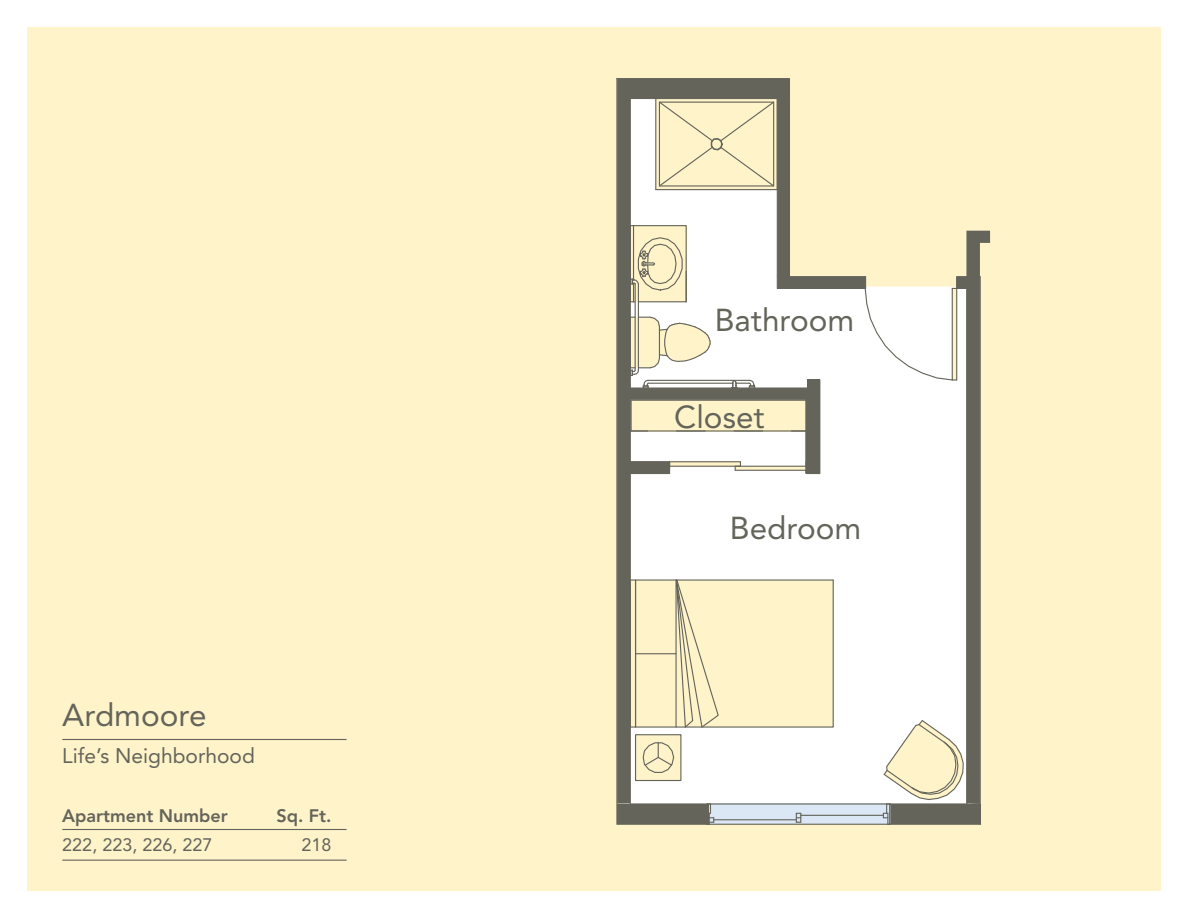
<style>
.page{position:relative;width:1188px;height:918px;background:#fff}
.page>*{position:absolute;margin:0;border:0;box-sizing:border-box;transform-origin:0 0}
.t1{font:31.5px "Avenir";color:#64645a}
.t2{font:21px "Avenir";color:#64645a}
.t3{font:800 18px "Avenir";color:#64645a}
.t4{font:18px "Avenir";color:#64645a}
</style>
<div class="page">
<div style="left:27px;top:27px;width:1134px;height:864px;background:#fff3ca"></div>
<svg style="left:617px;top:188px;width:247px;height:616px;background:#ebebe6"></svg>
<div style="left:617px;top:804px;width:363px;height:20px;background:#64645a"></div>
<svg style="left:671px;top:462px;width:64px;height:4px"></svg>
<hr style="left:735px;top:467px;width:70px;height:3px;background:#fff3ca">
<div style="left:630px;top:400px;width:175px;height:31px;background:#fff3ca"></div>
<div style="left:635px;top:735px;width:46px;height:46px;background:#fff3ca"></div>
<div style="left:709px;top:804px;width:182px;height:20px;background:#dbe7f4"></div>
<hr style="left:630px;top:803px;width:77px;height:2px;background:#64645a">
<hr style="left:707px;top:803px;width:183px;height:2px;background:#64645a">
<hr style="left:617px;top:824px;width:273px;height:1px;background:#64645a">
<hr style="left:616px;top:78px;width:1px;height:746px;background:#64645a">
<hr style="left:630px;top:474px;width:1px;height:330px;background:#64645a">
<hr style="left:630px;top:400px;width:1px;height:62px;background:#64645a">
<hr style="left:630px;top:98px;width:1px;height:290px;background:#64645a">
<svg style="left:708px;top:803px;width:6px;height:22px"></svg>
<svg style="left:796px;top:813px;width:5px;height:10px"></svg>
<hr style="left:801px;top:815px;width:82px;height:1px;background:#64645a">
<hr style="left:714px;top:819px;width:82px;height:1px;background:#64645a">
<div style="left:777px;top:276px;width:89px;height:13px;border:1px solid #64645a"></div>
<hr style="left:789px;top:98px;width:1px;height:179px;background:#64645a">
<hr style="left:777px;top:98px;width:1px;height:179px;background:#64645a">
<hr style="left:630px;top:387px;width:178px;height:2px;background:#64645a">
<hr style="left:630px;top:400px;width:178px;height:1px;background:#64645a">
<hr style="left:656px;top:189px;width:121px;height:1px;background:#64645a">
<hr style="left:655px;top:98px;width:1px;height:92px;background:#64645a">
<svg style="left:616px;top:78px;width:174px;height:110px"></svg>
<svg style="left:642px;top:742px;width:33px;height:31px"></svg>
<div style="left:635px;top:734px;width:46px;height:47px;border:1px solid #64645a"></div>
<svg style="left:629px;top:539px;width:205px;height:190px"></svg>
<hr style="left:635px;top:580px;width:1px;height:147px;background:#64645a">
<hr style="left:630px;top:579px;width:203px;height:2px;background:#64645a">
<svg style="left:864px;top:231px;width:126px;height:594px"></svg>
<svg style="left:629px;top:461px;width:42px;height:14px"></svg>
<hr style="left:735px;top:470px;width:71px;height:1px;background:#64645a">
<hr style="left:670px;top:466px;width:136px;height:1px;background:#64645a">
<svg style="left:735px;top:462px;width:6px;height:8px"></svg>
<hr style="left:670px;top:461px;width:70px;height:1px;background:#64645a">
<svg style="left:790px;top:379px;width:31px;height:96px"></svg>
<hr style="left:631px;top:401px;width:1px;height:30px;background:#64645a">
<hr style="left:631px;top:430px;width:177px;height:2px;background:#64645a">
<hr style="left:638px;top:284px;width:1px;height:86px;background:#64645a">
<hr style="left:635px;top:284px;width:1px;height:86px;background:#64645a">
<hr style="left:648px;top:380px;width:101px;height:1px;background:#64645a">
<hr style="left:648px;top:383px;width:85px;height:1px;background:#64645a">
<svg style="left:630px;top:316px;width:82px;height:72px"></svg>
<svg style="left:731px;top:379px;width:24px;height:9px"></svg>
<svg style="left:629px;top:225px;width:58px;height:78px"></svg>
<div style="left:807px;top:379px;width:13px;height:94px;background:#64645a"></div>
<hr style="left:62px;top:860px;width:285px;height:1px;background:#64645a">
<hr style="left:62px;top:739px;width:285px;height:1px;background:#64645a">
<hr style="left:62px;top:829px;width:285px;height:1px;background:#64645a">
<p class="t1" style="left:62px;top:697px;width:146px">Ardmoore</p>
<p class="t2" style="left:62px;top:744px;width:194px">Life’s Neighborhood</p>
<p class="t3" style="left:62px;top:805px;width:167px">Apartment Number</p>
<p class="t3" style="left:277px;top:805px;width:56px">Sq. Ft.</p>
<p class="t4" style="left:62px;top:834px;width:152px">222, 223, 226, 227</p>
<p class="t4" style="left:302px;top:834px;width:32px">218</p>
<p class="t1" style="left:715px;top:302px;width:141px">Bathroom</p>
<p class="t1" style="left:674px;top:399px;width:92px">Closet</p>
<p class="t1" style="left:730px;top:510px;width:133px">Bedroom</p>
</div>
